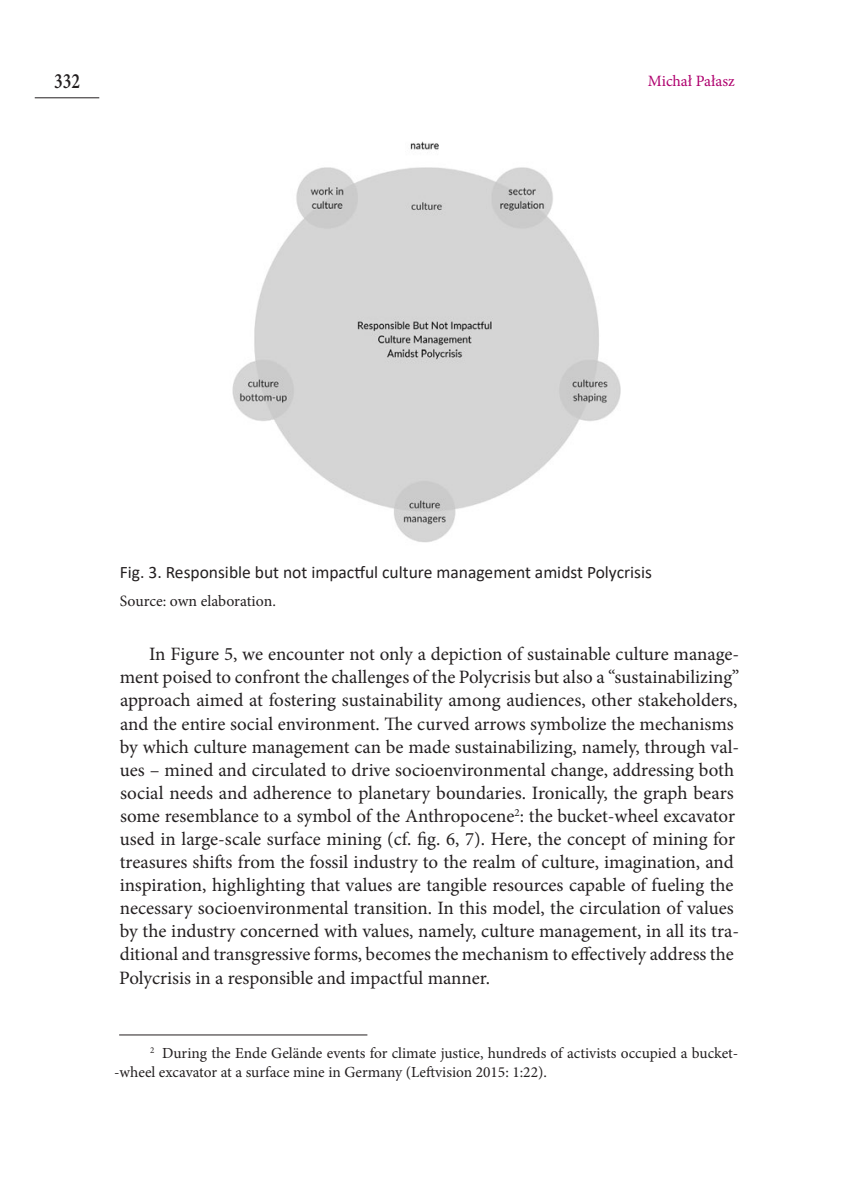
<style>
.page{position:relative;width:849px;height:1196px;background:#fff}
.page>*{position:absolute;margin:0;border:0;box-sizing:border-box;transform-origin:0 0}
.t1{font:600 21.88px "Minion Pro";color:#231f20;scale:.8 1}
.t2{font:18.9px/23.1px "Minion Pro";color:#231f20}
.t3{font:17.5px "Calibri";color:#231f20}
.t4{font:15.75px "Minion Pro";letter-spacing:-.005em;color:#231f20}
.t5{font:15.75px "Minion Pro";letter-spacing:-.005em;color:#af016e}
.t6{font:15.4px/18.6px "Minion Pro";color:#231f20}
</style>
<div class="page">
<hr style="left:35px;top:97px;width:64px;height:1px;background:#231f20">
<hr style="left:119px;top:1034px;width:248px;height:1px;background:#231f20">
<img style="left:232px;top:141px;width:389px;height:402px">
<p class="t1" style="left:54px;top:66px;width:34px">332</p>
<p class="t5" style="left:647px;top:71px;width:88px">Michał Pałasz</p>
<p class="t3" style="left:120px;top:559px;width:533px">Fig. 3. Responsible but not impactful culture management amidst Polycrisis</p>
<p class="t4" style="left:120px;top:590px;width:157px">Source: own elaboration.</p>
<p class="t2" style="left:119px;top:642px;width:621px;text-indent:30px">In Figure 5, we encounter not only a depiction of sustainable culture manage&shy;ment poised to confront the challenges of the Polycrisis but also a “sustainabilizing” approach aimed at fostering sustainability among audiences, other stakeholders, and the entire social environment. The curved arrows symbolize the mechanisms by which culture management can be made sustainabilizing, namely, through val&shy;ues – mined and circulated to drive socioenvironmental change, addressing both social needs and adherence to planetary boundaries. Ironically, the graph bears some resemblance to a symbol of the Anthropocene<sup>2</sup>: the bucket-wheel excavator used in large-scale surface mining (cf. fig. 6, 7). Here, the concept of mining for treasures shifts from the fossil industry to the realm of culture, imagination, and inspiration, highlighting that values are tangible resources capable of fueling the necessary socioenvironmental transition. In this model, the circulation of values by the industry concerned with values, namely, culture management, in all its tra&shy;ditional and transgressive forms, becomes the mechanism to effectively address the Polycrisis in a responsible and impactful manner.</p>
<p class="t6" style="left:114px;top:1044px;width:625px;text-indent:36px"><sup>2</sup> During the Ende Gelände events for climate justice, hundreds of activists occupied a bucket--wheel excavator at a surface mine in Germany (Leftvision 2015: 1:22).</p>
</div>
